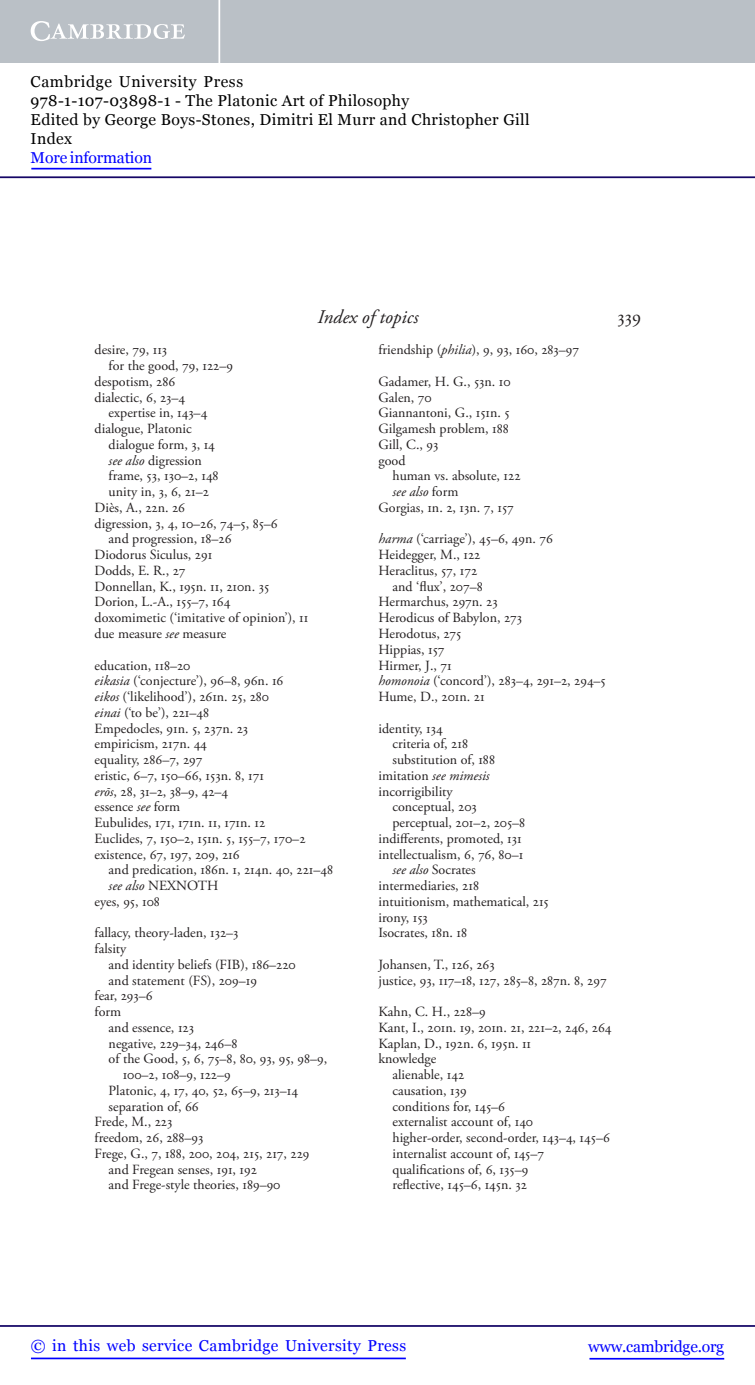
<style>
.page{position:relative;width:755px;height:1385px;background:#fff}
.page>*{position:absolute;margin:0;border:0;box-sizing:border-box;transform-origin:0 0}
.t1{font:italic 19.25px "Adobe Garamond Pro";color:#231f20}
.t2{font:19.25px "Adobe Garamond Pro";color:#231f20}
.t3{font:15.75px/18.9px "Georgia";letter-spacing:.025em;color:#000}
.t4{font:15.75px "Georgia";letter-spacing:.025em;color:#00f}
.t5{font:15.75px "Georgia";letter-spacing:-.015em;color:#00f}
.t6{font:15.75px "Georgia";letter-spacing:-.01em;color:#00f}
.t7{font:14px/15.8px "Adobe Garamond Pro";color:#231f20}
.t8{font:italic 14px "Adobe Garamond Pro";color:#231f20}
.s1{font-style:italic}
.s2{font-style:normal}
</style>
<div class="page">
<hr style="left:589px;top:1358px;width:134px;height:1px;background:#00f">
<hr style="left:0;top:1325px;width:754px;height:2px;background:#150666">
<hr style="left:31px;top:1357px;width:374px;height:2px;background:#00f">
<div style="left:0;top:0;width:754px;height:63px;background:#bac0c6"></div>
<svg style="left:31px;top:21px;width:154px;height:20px"></svg>
<hr style="left:218px;top:0;width:2px;height:63px;background:#fff">
<hr style="left:0;top:176px;width:754px;height:2px;background:#150666">
<hr style="left:31px;top:168px;width:120px;height:1px;background:#00f">
<p class="t3" style="left:31px;top:72px;width:500px">Cambridge University Press<br>978-1-107-03898-1 - The Platonic Art of Philosophy<br>Edited by George Boys-Stones, Dimitri El Murr and Christopher Gill Index</p>
<p class="t6" style="left:31px;top:148px;width:123px">More information</p>
<h1 class="t1" style="left:317px;top:309px;width:102px">Index of topics</h1>
<h1 class="t2" style="left:617px;top:309px;width:25px">339</h1>
<p class="t7" style="left:95px;top:343px;width:74px">desire, 79 , 113</p>
<p class="t7" style="left:109px;top:359px;width:126px">for the good, 79 , 122–9</p>
<p class="t7" style="left:95px;top:375px;width:82px">despotism, 286</p>
<p class="t7" style="left:95px;top:391px;width:92px">dialectic, 6 , 23–4</p>
<p class="t7" style="left:109px;top:406px;width:100px">expertise in, 143–4</p>
<p class="t7" style="left:95px;top:422px;width:98px">dialogue, Platonic</p>
<p class="t7" style="left:109px;top:438px;width:108px">dialogue form, 3 , 14</p>
<p class="t7" style="left:109px;top:454px;width:95px"><span class="s1">see also</span> digression</p>
<p class="t7" style="left:109px;top:469px;width:111px">frame, 53 , 130–2 , 148</p>
<p class="t7" style="left:109px;top:485px;width:102px">unity in, 3 , 6 , 21–2</p>
<p class="t7" style="left:95px;top:501px;width:92px">Di è s, A., 22n. 26</p>
<p class="t7" style="left:95px;top:517px;width:184px">digression, 3 , 4 , 10–26 , 74–5 , 85–6</p>
<p class="t7" style="left:109px;top:532px;width:124px">and progression, 18–26</p>
<p class="t7" style="left:95px;top:548px;width:119px">Diodorus Siculus, 291</p>
<p class="t7" style="left:95px;top:564px;width:92px">Dodds, E. R., 27</p>
<p class="t7" style="left:95px;top:580px;width:176px">Donnellan, K., 195n. 11 , 210n. 35</p>
<p class="t7" style="left:95px;top:595px;width:137px">Dorion, L.-A., 155–7 , 164</p>
<p class="t7" style="left:95px;top:611px;width:215px">doxomimetic (‘imitative of opinion’), 11</p>
<p class="t7" style="left:95px;top:627px;width:133px">due measure <span class="s1">see</span> measure</p>
<p class="t7" style="left:95px;top:658px;width:212px">education, 118–20<br><span class="s1">eikasia</span> (‘conjecture’), 96–8 , 96n. 16 <span class="s1">eikos</span> (‘likelihood’), 261n. 25 , 280<br><span class="s1">einai</span> (‘to be’), 221–48<br>Empedocles, 91n. 5 , 237n. 23 empiricism, 217n. 44<br>equality, 286–7 , 297<br>eristic, 6–7 , 150–66 , 153n. 8 , 171<br><span class="s1">er ō s</span> , 28 , 31–2 , 38–9 , 42–4<br>essence <span class="s1">see</span> form<br>Eubulides, 171 , 171n. 11 , 171n. 12<br>Euclides, 7 , 150–2 , 151n. 5 , 155–7 , 170–2 existence, 67 , 197 , 209 , 216</p>
<p class="t7" style="left:109px;top:863px;width:226px">and predication, 186n. 1 , 214n. 40 , 221–48</p>
<p class="t8" style="left:109px;top:880px;width:111px">see also <span class="s2">NEXNOTH</span></p>
<p class="t7" style="left:95px;top:895px;width:67px">eyes, 95 , 108</p>
<p class="t7" style="left:95px;top:926px;width:145px">fallacy, theory-laden, 132–3 falsity</p>
<p class="t7" style="left:109px;top:958px;width:188px">and identity beliefs (FIB), 186–220</p>
<p class="t7" style="left:109px;top:973px;width:150px">and statement (FS), 209–19</p>
<p class="t7" style="left:95px;top:989px;width:60px">fear, 293–6</p>
<p class="t7" style="left:95px;top:1005px;width:28px">form</p>
<p class="t7" style="left:109px;top:1021px;width:87px">and essence, 123</p>
<p class="t7" style="left:109px;top:1036px;width:130px">negative, 229–34 , 246–8</p>
<p class="t7" style="left:109px;top:1052px;width:220px">of the Good, 5 , 6 , 75–8 , 80 , 93 , 95 , 98–9 ,</p>
<p class="t7" style="left:123px;top:1068px;width:109px">100–2 , 108–9 , 122–9</p>
<p class="t7" style="left:109px;top:1084px;width:191px">Platonic, 4 , 17 , 40 , 52 , 65–9 , 213–14</p>
<p class="t7" style="left:109px;top:1099px;width:92px">separation of, 66</p>
<p class="t7" style="left:95px;top:1115px;width:79px">Frede, M., 223</p>
<p class="t7" style="left:95px;top:1131px;width:110px">freedom, 26 , 288–93</p>
<p class="t7" style="left:95px;top:1147px;width:216px">Frege, G., 7 , 188 , 200 , 204 , 215 , 217 , 229</p>
<p class="t7" style="left:109px;top:1162px;width:150px">and Fregean senses, 191 , 192</p>
<p class="t7" style="left:109px;top:1178px;width:173px">and Frege-style theories, 189–90</p>
<p class="t7" style="left:378px;top:343px;width:202px">friendship ( <span class="s1">philia</span> ), 9 , 93 , 160 , 283–97</p>
<p class="t7" style="left:378px;top:375px;width:134px">Gadamer, H. G., 53n. 10<br>Galen, 70<br>Giannantoni, G., 151n. 5<br>Gilgamesh problem, 188<br>Gill, C., 93<br>good</p>
<p class="t7" style="left:392px;top:469px;width:129px">human vs. absolute, 122</p>
<p class="t8" style="left:392px;top:486px;width:67px">see also <span class="s2">form</span></p>
<p class="t7" style="left:378px;top:501px;width:137px">Gorgias, 1n. 2 , 13n. 7 , 157</p>
<p class="t7" style="left:378px;top:532px;width:176px"><span class="s1">harma</span> (‘carriage’), 45–6 , 49n. 76</p>
<p class="t7" style="left:378px;top:548px;width:103px">Heidegger, M., 122</p>
<p class="t7" style="left:378px;top:564px;width:100px">Heraclitus, 57 , 172</p>
<p class="t7" style="left:392px;top:580px;width:92px">and ‘flux’, 207–8</p>
<p class="t7" style="left:378px;top:595px;width:121px">Hermarchus, 297n. 23</p>
<p class="t7" style="left:378px;top:611px;width:145px">Herodicus of Babylon, 273</p>
<p class="t7" style="left:378px;top:627px;width:84px">Herodotus, 275</p>
<p class="t7" style="left:378px;top:643px;width:67px">Hippias, 157</p>
<p class="t7" style="left:378px;top:658px;width:75px">Hirmer, J., 71</p>
<p class="t7" style="left:378px;top:674px;width:229px"><span class="s1">homonoia</span> (‘concord’), 283–4 , 291–2 , 294–5</p>
<p class="t7" style="left:378px;top:690px;width:108px">Hume, D., 201n. 21</p>
<p class="t7" style="left:378px;top:721px;width:66px">identity, 134</p>
<p class="t7" style="left:392px;top:737px;width:77px">criteria of, 218</p>
<p class="t7" style="left:392px;top:753px;width:104px">substitution of, 188</p>
<p class="t8" style="left:378px;top:770px;width:112px"><span class="s2">imitation</span> see mimesis</p>
<p class="t7" style="left:378px;top:784px;width:76px">incorrigibility</p>
<p class="t7" style="left:392px;top:800px;width:86px">conceptual, 203</p>
<p class="t7" style="left:392px;top:816px;width:134px">perceptual, 201–2 , 205–8</p>
<p class="t7" style="left:378px;top:832px;width:145px">indifferents, promoted, 131</p>
<p class="t7" style="left:378px;top:847px;width:146px">intellectualism, 6 , 76 , 80–1</p>
<p class="t7" style="left:392px;top:863px;width:85px"><span class="s1">see also</span> Socrates</p>
<p class="t7" style="left:378px;top:879px;width:102px">intermediaries, 218</p>
<p class="t7" style="left:378px;top:895px;width:172px">intuitionism, mathematical, 215</p>
<p class="t7" style="left:378px;top:910px;width:51px">irony, 153</p>
<p class="t7" style="left:378px;top:926px;width:90px">Isocrates, 18n. 18</p>
<p class="t7" style="left:378px;top:958px;width:229px">Johansen, T., 126 , 263<br>justice, 93 , 117–18 , 127 , 285–8 , 287n. 8 , 297</p>
<p class="t7" style="left:378px;top:1005px;width:109px">Kahn, C. H., 228–9</p>
<p class="t7" style="left:378px;top:1021px;width:234px">Kant, I., 201n. 19 , 201n. 21 , 221–2 , 246 , 264</p>
<p class="t7" style="left:378px;top:1036px;width:154px">Kaplan, D., 192n. 6 , 195n. 11</p>
<p class="t7" style="left:378px;top:1052px;width:59px">knowledge</p>
<p class="t7" style="left:392px;top:1068px;width:73px">alienable, 142</p>
<p class="t7" style="left:392px;top:1084px;width:76px">causation, 139</p>
<p class="t7" style="left:392px;top:1099px;width:114px">conditions for, 145–6</p>
<p class="t7" style="left:392px;top:1115px;width:142px">externalist account of, 140</p>
<p class="t7" style="left:392px;top:1131px;width:219px">higher-order, second-order, 143–4 , 145–6</p>
<p class="t7" style="left:392px;top:1147px;width:153px">internalist account of, 145–7</p>
<p class="t7" style="left:392px;top:1162px;width:137px">qualifications of, 6 , 135–9</p>
<p class="t7" style="left:392px;top:1178px;width:136px">reflective, 145–6 , 145n. 32</p>
<p class="t4" style="left:31px;top:1337px;width:376px">© in this web service Cambridge University Press</p>
<p class="t5" style="left:587px;top:1337px;width:137px">www.cambridge.org</p>
</div>
